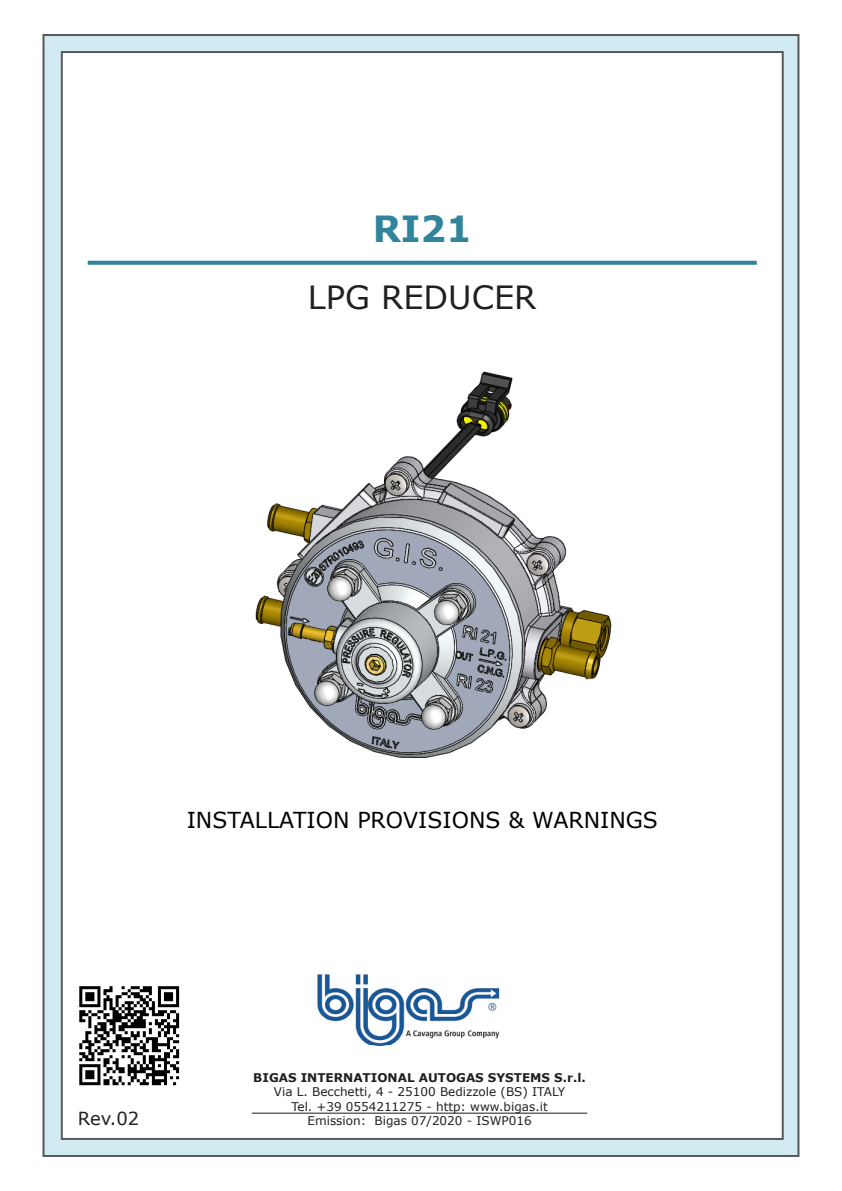
<style>
.page{position:relative;width:842px;height:1191px;background:#fff}
.page>*{position:absolute;margin:0;border:0;box-sizing:border-box;transform-origin:0 0}
.t1{font:700 36px "Verdana";color:#31849b}
.t2{font:32px "Verdana";color:#231f20}
.t3{font:22px "Verdana";color:#000}
.t4{font:18px "Verdana";color:#231f20}
.t5{font:12px "Verdana";color:#231f20}
.t6{font:700 12px "Verdana";color:#231f20}
</style>
<div class="page">
<div style="left:43px;top:34px;width:756px;height:1123px;background:#d2eaf1;border:2px solid #57585a"></div>
<div style="left:61px;top:51px;width:723px;height:1089px;background:#fff;border:2px solid #57585a"></div>
<svg style="left:88px;top:261px;width:669px;height:4px;background:#3d8ba1"></svg>
<hr style="left:252px;top:1112px;width:335px;height:1px;background:#1a171b">
<img style="left:317px;top:974px;width:183px;height:71px">
<img style="left:255px;top:371px;width:357px;height:387px">
<img style="left:79px;top:986px;width:101px;height:100px">
<p class="t1" style="left:373px;top:203px;width:100px">RI21</p>
<p class="t2" style="left:308px;top:276px;width:230px">LPG REDUCER</p>
<p class="t3" style="left:187px;top:804px;width:473px">INSTALLATION PROVISIONS &amp; WARNINGS</p>
<p class="t6" style="left:253px;top:1069px;width:334px">BIGAS INTERNATIONAL AUTOGAS SYSTEMS S.r.l.</p>
<p class="t5" style="left:274px;top:1083px;width:293px">Via L. Becchetti, 4 - 25100 Bedizzole (BS) ITALY</p>
<p class="t5" style="left:291px;top:1098px;width:258px">Tel. +39 0554211275 - http: www.bigas.it</p>
<p class="t4" style="left:78px;top:1106px;width:63px">Rev.02</p>
<p class="t5" style="left:307px;top:1112px;width:226px">Emission: Bigas 07/2020 - ISWP016</p>
</div>
